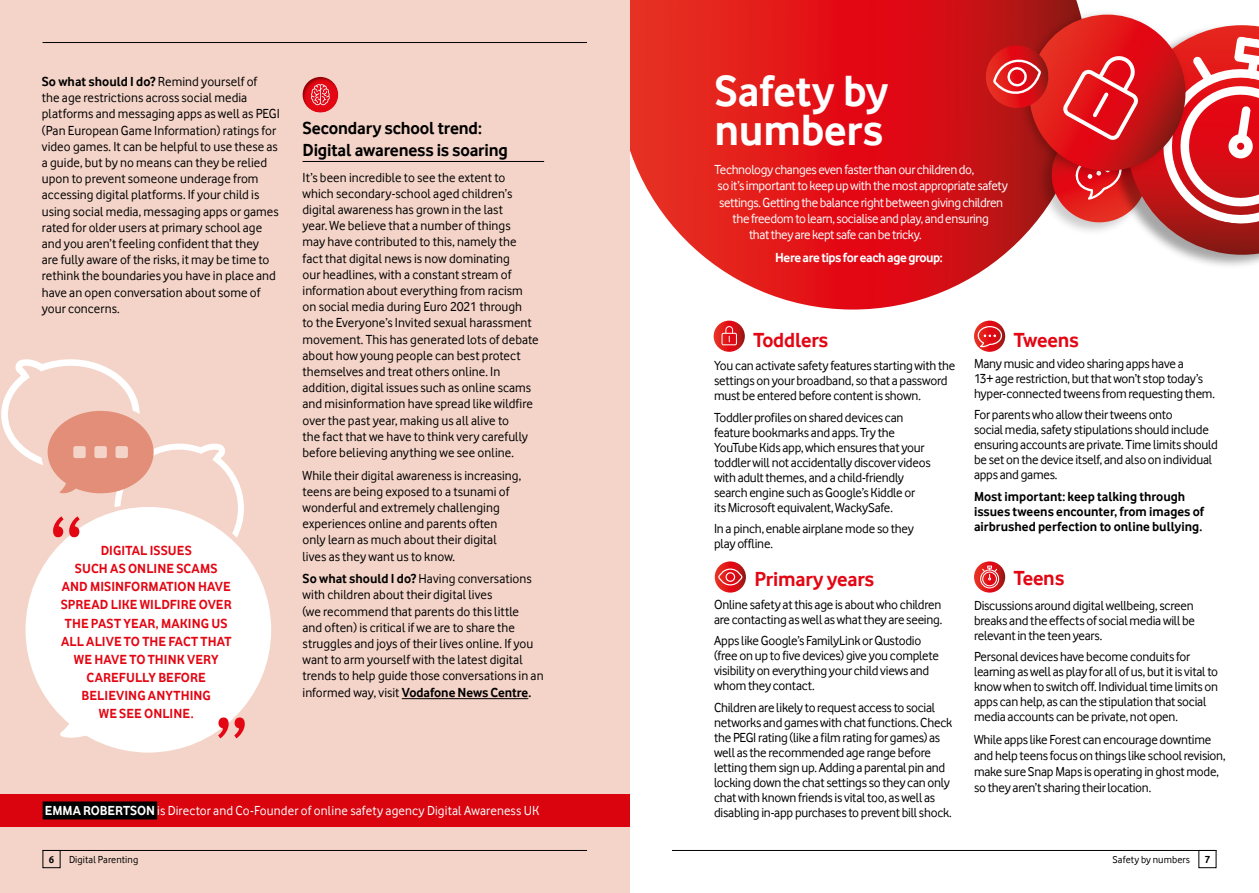
<style>
.page{position:relative;width:1259px;height:893px;background:#fff}
.page>*{position:absolute;margin:0;border:0;box-sizing:border-box;transform-origin:0 0}
.t1{font:700 45px/39px "Vodafone Rg";letter-spacing:-.005em;color:#fff}
.t2{font:700 21px "Vodafone Rg";letter-spacing:-.01em;color:#e30613}
.t3{font:700 18px/21.6px "Vodafone Rg";letter-spacing:-.01em;color:#000}
.t4{font:700 13.65px/18.1px "Vodafone Rg";letter-spacing:.005em;color:#e30613;text-align:center}
.t5{font:13.5px/16.2px "Vodafone Rg";letter-spacing:-.005em;color:#000}
.t6{font:13.5px "Vodafone Rg";letter-spacing:-.025em;color:#fff}
.t7{font:700 13.5px/15px "Vodafone Rg";color:#000}
.t8{font:13.5px "Vodafone Rg";letter-spacing:.01em;color:#fff}
.t9{font:700 13.5px "Vodafone Rg";letter-spacing:-.03em;color:#fff}
.t10{font:10.5px "Vodafone Rg";letter-spacing:.01em;color:#000}
.t11{font:700 10.5px "Vodafone Rg";color:#000}
.s1{font-weight:700}
</style>
<div class="page">
<svg style="left:629px;top:0;width:450px;height:311px;background:#e3383a"></svg>
<div style="left:0;top:0;width:629px;height:893px;background:#f4d4c8"></div>
<div style="left:1107px;top:23px;width:152px;height:246px;background:#000;opacity:.35"></div>
<hr style="left:302px;top:161px;width:242px;height:1px;background:#000">
<hr style="left:402px;top:698px;width:126px;height:1px;background:#000">
<div style="left:0;top:794px;width:629px;height:33px;background:#d9040e"></div>
<div style="left:43px;top:801px;width:114px;height:18px;background:#000"></div>
<div style="left:26px;top:507px;width:245px;height:246px;background:#fff;border-radius:50%"></div>
<svg style="left:60px;top:715px;width:36px;height:26px"></svg>
<svg style="left:218px;top:717px;width:27px;height:21px"></svg>
<div style="left:1017px;top:8px;width:173px;height:174px;background:#000;opacity:.21"></div>
<svg style="left:713px;top:321px;width:32px;height:31px"></svg>
<div style="left:721px;top:333px;width:16px;height:12px;border:1px solid #fff"></div>
<svg style="left:725px;top:326px;width:8px;height:16px"></svg>
<svg style="left:974px;top:321px;width:31px;height:31px"></svg>
<svg style="left:977px;top:326px;width:25px;height:21px"></svg>
<svg style="left:715px;top:561px;width:31px;height:32px"></svg>
<svg style="left:718px;top:568px;width:24px;height:18px"></svg>
<div style="left:725px;top:572px;width:10px;height:10px;border:1px solid #fff;border-radius:50%"></div>
<svg style="left:974px;top:561px;width:31px;height:32px"></svg>
<svg style="left:980px;top:566px;width:19px;height:22px"></svg>
<svg style="left:983px;top:15px;width:276px;height:240px"></svg>
<svg style="left:1px;top:359px;width:243px;height:179px"></svg>
<div style="left:289px;top:65px;width:63px;height:48px;background:#821a11;opacity:.75"></div>
<div style="left:1198px;top:850px;width:18px;height:18px;border:1px solid #000"></div>
<hr style="left:672px;top:850px;width:544px;height:1px;background:#000">
<div style="left:43px;top:850px;width:17px;height:18px;border:1px solid #000"></div>
<hr style="left:43px;top:850px;width:544px;height:1px;background:#000">
<hr style="left:43px;top:42px;width:544px;height:1px;background:#000">
<p class="t5" style="left:42px;top:73px;width:239px"><span class="s1">So what should I do?</span> Remind yourself of<br>the age restrictions across social media platforms and messaging apps as well as PEGI (Pan European Game Information) ratings for video games. It can be helpful to use these as a guide, but by no means can they be relied upon to prevent someone underage from accessing digital platforms. If your child is using social media, messaging apps or games rated for older users at primary school age and you aren’t feeling confident that they<br>are fully aware of the risks, it may be time to rethink the boundaries you have in place and have an open conversation about some of your concerns.</p>
<p class="t4" style="left:61px;top:541px;width:172px">DIGITAL ISSUES<br>SUCH AS ONLINE SCAMS<br>AND MISINFORMATION HAVE<br>SPREAD LIKE WILDFIRE OVER<br>THE PAST YEAR, MAKING US<br>ALL ALIVE TO THE FACT THAT<br>WE HAVE TO THINK VERY<br>CAREFULLY BEFORE<br>BELIEVING ANYTHING<br>WE SEE ONLINE.</p>
<h3 class="t3" style="left:302px;top:117px;width:207px">Secondary school trend:<br>Digital awareness is soaring</h3>
<p class="t5" style="left:302px;top:169px;width:238px">It’s been incredible to see the extent to which secondary-school aged children’s digital awareness has grown in the last<br>year. We believe that a number of things<br>may have contributed to this, namely the fact that digital news is now dominating<br>our headlines, with a constant stream of information about everything from racism on social media during Euro 2021 through<br>to the Everyone’s Invited sexual harassment movement. This has generated lots of debate about how young people can best protect themselves and treat others online. In addition, digital issues such as online scams and misinformation have spread like wildfire over the past year, making us all alive to<br>the fact that we have to think very carefully before believing anything we see online.</p>
<p class="t5" style="left:302px;top:467px;width:220px">While their digital awareness is increasing, teens are being exposed to a tsunami of wonderful and extremely challenging experiences online and parents often only learn as much about their digital lives as they want us to know.</p>
<p class="t5" style="left:302px;top:570px;width:243px"><span class="s1">So what should I do?</span> Having conversations with children about their digital lives<br>(we recommend that parents do this little<br>and often) is critical if we are to share the struggles and joys of their lives online. If you want to arm yourself with the latest digital trends to help guide those conversations in an informed way, visit <span class="s1">Vodafone News Centre.</span></p>
<p class="t8" style="left:45px;top:803px;width:496px"><span class="s1">EMMA ROBERTSON</span>is Director and Co-Founder of online safety agency Digital Awareness UK</p>
<h1 class="t1" style="left:714px;top:71px;width:175px">Safety by numbers</h1>
<p class="t6" style="left:714px;top:162px;width:261px">Technology changes even faster than our children do,</p>
<p class="t6" style="left:717px;top:178px;width:292px">so it’s important to keep up with the most appropriate safety</p>
<p class="t6" style="left:719px;top:194px;width:286px">settings. Getting the balance right between giving children</p>
<p class="t6" style="left:732px;top:211px;width:258px">the freedom to learn, socialise and play, and ensuring</p>
<p class="t6" style="left:749px;top:227px;width:174px">that they are kept safe can be tricky.</p>
<p class="t9" style="left:775px;top:249px;width:169px">Here are tips for each age group:</p>
<h2 class="t2" style="left:753px;top:327px;width:76px">Toddlers</h2>
<p class="t5" style="left:714px;top:358px;width:243px;line-height:15px">You can activate safety features starting with the settings on your broadband, so that a password must be entered before content is shown.</p>
<p class="t5" style="left:714px;top:409px;width:218px;line-height:15px">Toddler profiles on shared devices can feature bookmarks and apps. Try the YouTube Kids app, which ensures that your toddler will not accidentally discover videos with adult themes, and a child-friendly search engine such as Google’s Kiddle or<br>its Microsoft equivalent, WackySafe.</p>
<p class="t5" style="left:714px;top:521px;width:201px;line-height:15px">In a pinch, enable airplane mode so they play offline.</p>
<h2 class="t2" style="left:754px;top:566px;width:121px">Primary years</h2>
<p class="t5" style="left:714px;top:597px;width:230px;line-height:15px">Online safety at this age is about who children are contacting as well as what they are seeing.</p>
<p class="t5" style="left:714px;top:633px;width:226px;line-height:15px">Apps like Google’s FamilyLink or Qustodio (free on up to five devices) give you complete visibility on everything your child views and whom they contact.</p>
<p class="t5" style="left:714px;top:700px;width:240px;line-height:15px">Children are likely to request access to social networks and games with chat functions. Check the PEGI rating (like a film rating for games) as well as the recommended age range before letting them sign up. Adding a parental pin and locking down the chat settings so they can only chat with known friends is vital too, as well as disabling in-app purchases to prevent bill shock.</p>
<h2 class="t2" style="left:1013px;top:327px;width:67px">Tweens</h2>
<p class="t5" style="left:974px;top:356px;width:242px;line-height:15px">Many music and video sharing apps have a<br>13+ age restriction, but that won’t stop today’s hyper-connected tweens from requesting them.</p>
<p class="t5" style="left:974px;top:407px;width:245px;line-height:15px">For parents who allow their tweens onto<br>social media, safety stipulations should include ensuring accounts are private. Time limits should be set on the device itself, and also on individual apps and games.</p>
<p class="t7" style="left:974px;top:489px;width:232px">Most important: keep talking through issues tweens encounter, from images of airbrushed perfection to online bullying.</p>
<h2 class="t2" style="left:1013px;top:566px;width:52px">Teens</h2>
<p class="t5" style="left:974px;top:598px;width:223px;line-height:15px;text-align:justify">Discussions around digital wellbeing, screen breaks and the effects of social media will be relevant in the teen years.</p>
<p class="t5" style="left:974px;top:649px;width:246px;line-height:15px">Personal devices have become conduits for learning as well as play for all of us, but it is vital to know when to switch off. Individual time limits on apps can help, as can the stipulation that social media accounts can be private, not open.</p>
<p class="t5" style="left:974px;top:731px;width:253px">While apps like Forest can encourage downtime and help teens focus on things like school revision, make sure Snap Maps is operating in ghost mode, so they aren’t sharing their location.</p>
<p class="t11" style="left:49px;top:853px;width:7px">6</p>
<p class="t10" style="left:69px;top:853px;width:71px">Digital Parenting</p>
<p class="t10" style="left:1112px;top:853px;width:79px">Safety by numbers</p>
<p class="t11" style="left:1204px;top:853px;width:7px">7</p>
</div>
